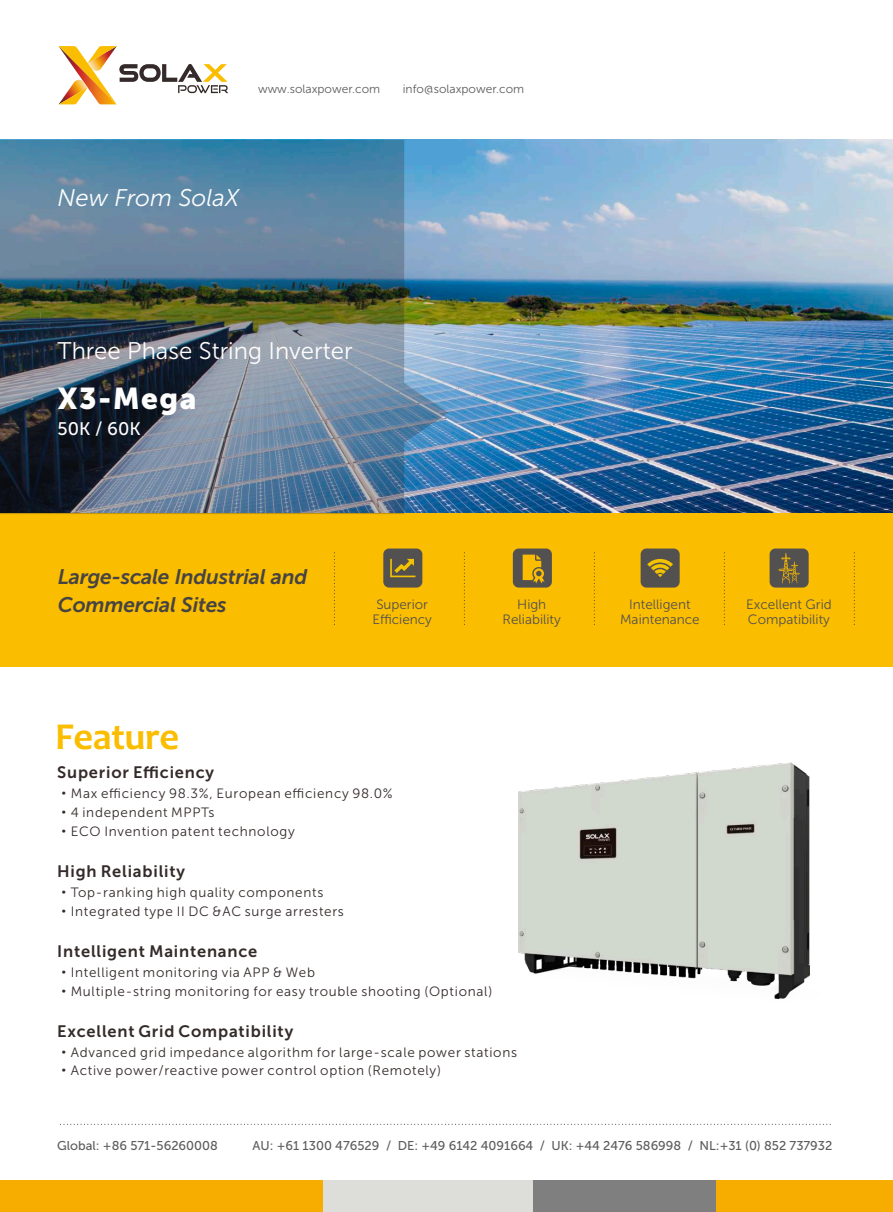
<style>
.page{position:relative;width:893px;height:1212px;background:#fff}
.page>*{position:absolute;margin:0;border:0;box-sizing:border-box;transform-origin:0 0}
.t1{font:700 38.4px "Candara";letter-spacing:-.01em;color:#fabd00}
.t2{font:30px "Museo Sans 900";letter-spacing:.045em;color:#fdfdfd}
.t3{font:24px "Museo Sans 300";color:#fdfdfd}
.t4{font:italic 24px "Museo Sans 300";color:#fdfdfd}
.t5{font:italic 21px/28.2px "Museo Sans 700";letter-spacing:-.01em;color:#464343}
.t6{font:18.15px "Museo Sans 500";color:#fdfdfd}
.t7{font:16.5px "Museo Sans 700";letter-spacing:.05em;color:#332a29}
.t8{font:13.5px/18.9px "Museo Sans 300";letter-spacing:.055em;color:#332a29}
.t9{font:13.5px/14.5px "Museo Sans 300";color:#535050}
.t10{font:12.75px "Museo Sans 500";color:#5e5d5d}
.t11{font:12px "Museo Sans 300";color:#5e5d5d}
.s1{font-family:"Sim Sun"}
</style>
<div class="page">
<img style="left:448px;top:140px;width:445px;height:373px">
<div style="left:0;top:1180px;width:323px;height:32px;background:#f6ad00"></div>
<div style="left:323px;top:1180px;width:210px;height:32px;background:#ddddda"></div>
<div style="left:533px;top:1180px;width:183px;height:32px;background:#7f7f7f"></div>
<div style="left:716px;top:1180px;width:177px;height:32px;background:#f6ad00"></div>
<svg style="left:59px;top:46px;width:169px;height:58px"></svg>
<div style="left:0;top:513px;width:893px;height:154px;background:#fabd00"></div>
<img style="left:0;top:140px;width:448px;height:374px">
<div style="left:383px;top:548px;width:39px;height:39px;background:#535050;border-radius:6px"></div>
<svg style="left:390px;top:559px;width:25px;height:18px"></svg>
<div style="left:513px;top:548px;width:39px;height:39px;background:#535050;border-radius:6px"></div>
<svg style="left:523px;top:555px;width:22px;height:28px"></svg>
<div style="left:641px;top:548px;width:39px;height:39px;background:#535050;border-radius:6px"></div>
<svg style="left:647px;top:559px;width:26px;height:18px"></svg>
<svg style="left:334px;top:552px;width:1px;height:73px"></svg>
<svg style="left:854px;top:552px;width:1px;height:73px"></svg>
<div style="left:770px;top:548px;width:39px;height:39px;background:#535050;border-radius:6px"></div>
<svg style="left:778px;top:553px;width:22px;height:30px"></svg>
<svg style="left:464px;top:552px;width:1px;height:73px"></svg>
<svg style="left:594px;top:552px;width:1px;height:73px"></svg>
<svg style="left:724px;top:552px;width:1px;height:73px"></svg>
<svg style="left:60px;top:1124px;width:771px;height:1px"></svg>
<img style="left:518px;top:762px;width:292px;height:237px">
<p class="t11" style="left:258px;top:84px;width:124px">www.solaxpower.com</p>
<p class="t11" style="left:403px;top:84px;width:123px">info@solaxpower.com</p>
<h3 class="t4" style="left:58px;top:188px;width:183px">New From SolaX</h3>
<h3 class="t3" style="left:58px;top:341px;width:296px">Three Phase String Inverter</h3>
<h2 class="t2" style="left:58px;top:387px;width:140px">X3-Mega</h2>
<h3 class="t6" style="left:58px;top:421px;width:85px">50K / 60K</h3>
<h3 class="t5" style="left:58px;top:565px;width:251px">Large-scale Industrial and<br>Commercial Sites</h3>
<p class="t9" style="left:372px;top:599px;width:61px">Superior<br>Efficiency</p>
<p class="t9" style="left:503px;top:599px;width:60px;text-align:center">High<br>Reliability</p>
<p class="t9" style="left:620px;top:599px;width:81px;text-align:center">Intelligent<br>Maintenance</p>
<h1 class="t1" style="left:55px;top:721px;width:125px">Feature</h1>
<p class="t7" style="left:57px;top:766px;width:158px">Superior Efficiency</p>
<p class="t8" style="left:57px;top:785px;width:337px"><span class="s1">·</span>Max efficiency 98.3%, European efficiency 98.0% <span class="s1">·</span>4 independent MPPTs<br><span class="s1">·</span>ECO Invention patent technology</p>
<p class="t7" style="left:57px;top:865px;width:129px">High Reliability</p>
<p class="t8" style="left:57px;top:884px;width:288px"><span class="s1">·</span>Top-ranking high quality components <span class="s1">·</span>Integrated type II DC &amp;AC surge arresters</p>
<p class="t7" style="left:57px;top:944px;width:202px">Intelligent Maintenance</p>
<p class="t8" style="left:57px;top:964px;width:436px"><span class="s1">·</span>Intelligent monitoring via APP &amp; Web<br><span class="s1">·</span>Multiple-string monitoring for easy trouble shooting (Optional)</p>
<p class="t7" style="left:57px;top:1024px;width:238px">Excellent Grid Compatibility</p>
<p class="t8" style="left:57px;top:1044px;width:461px"><span class="s1">·</span>Advanced grid impedance algorithm for large-scale power stations <span class="s1">·</span>Active power/reactive power control option (Remotely)</p>
<p class="t9" style="left:746px;top:599px;width:87px">Excellent Grid<br>Compatibility</p>
<p class="t10" style="left:57px;top:1140px;width:162px">Global: +86 571-56260008</p>
<p class="t10" style="left:253px;top:1140px;width:581px">AU: +61 1300 476529 / DE: +49 6142 4091664 / UK: +44 2476 586998 / NL:+31 (0) 852 737932</p>
</div>
